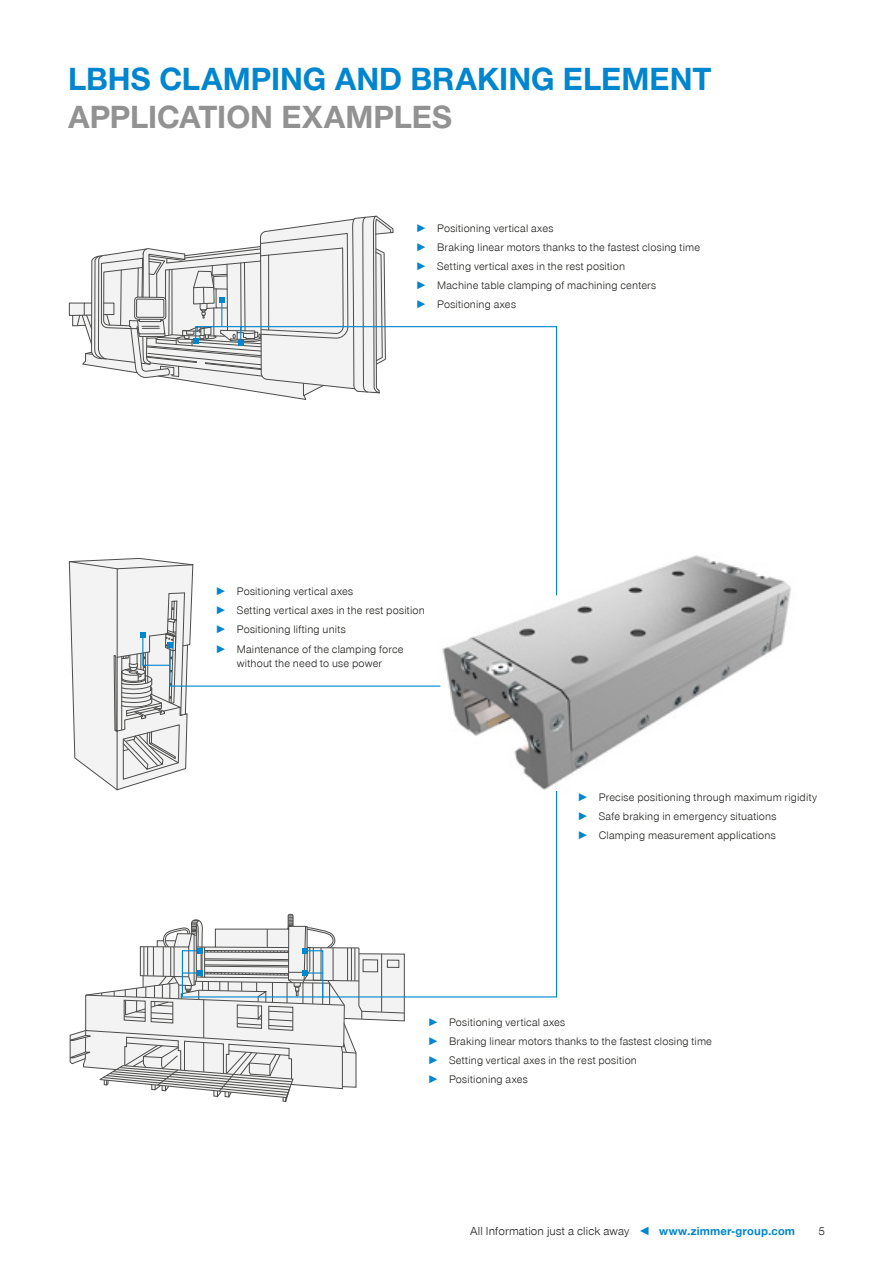
<style>
.page{position:relative;width:893px;height:1263px;background:#fff}
.page>*{position:absolute;margin:0;border:0;box-sizing:border-box;transform-origin:0 0}
.CB_AF_Headline_22_25{font:700 33px "Zimmer Group Sans Global";color:#0086ce}
.CB_AF_Headline_22_25-2{font:700 33px "Zimmer Group Sans Global";letter-spacing:-.005em;color:#939292}
.CB_AF_Seitenzahl_Ill{font:300 12px "Zimmer Group Sans Global";letter-spacing:.01em;color:#1d1d1b}
.t1{font:300 11.25px/14.4px "Zimmer Group Sans Global";letter-spacing:.015em;color:#1d1d1b;text-align:center}
.s1{font-weight:700;color:#0086ce}
</style>
<div class="page">
<img style="left:442px;top:555px;width:349px;height:235px">
<svg style="left:393px;top:326px;width:165px;height:270px"></svg>
<svg style="left:289px;top:791px;width:269px;height:207px"></svg>
<svg style="left:69px;top:558px;width:372px;height:232px"></svg>
<svg style="left:69px;top:215px;width:324px;height:185px"></svg>
<svg style="left:69px;top:914px;width:336px;height:188px"></svg>
<p class="CB_AF_Headline_22_25" style="left:68px;top:59px;width:645px">LBHS CLAMPING AND BRAKING ELEMENT</p>
<p class="CB_AF_Headline_22_25-2" style="left:68px;top:97px;width:386px">APPLICATION EXAMPLES</p>
<p class="t1" style="left:416px;top:221px;width:139px"><span class="s1">►</span> Positioning vertical axes</p>
<p class="t1" style="left:416px;top:240px;width:286px"><span class="s1">►</span> Braking linear motors thanks to the fastest closing time</p>
<p class="t1" style="left:416px;top:259px;width:211px"><span class="s1">►</span> Setting vertical axes in the rest position</p>
<p class="t1" style="left:416px;top:278px;width:242px"><span class="s1">►</span> Machine table clamping of machining centers</p>
<p class="t1" style="left:416px;top:297px;width:102px"><span class="s1">►</span> Positioning axes</p>
<p class="t1" style="left:216px;top:584px;width:139px"><span class="s1">►</span> Positioning vertical axes</p>
<p class="t1" style="left:216px;top:603px;width:211px"><span class="s1">►</span> Setting vertical axes in the rest position</p>
<p class="t1" style="left:216px;top:622px;width:132px"><span class="s1">►</span> Positioning lifting units</p>
<p class="t1" style="left:216px;top:641px;width:190px"><span class="s1">►</span> Maintenance of the clamping force without the need to use power</p>
<p class="t1" style="left:577px;top:790px;width:241px"><span class="s1">►</span> Precise positioning through maximum rigidity</p>
<p class="t1" style="left:577px;top:809px;width:200px"><span class="s1">►</span> Safe braking in emergency situations</p>
<p class="t1" style="left:577px;top:828px;width:200px"><span class="s1">►</span> Clamping measurement applications</p>
<p class="t1" style="left:428px;top:1014px;width:139px"><span class="s1">►</span> Positioning vertical axes</p>
<p class="t1" style="left:428px;top:1034px;width:286px"><span class="s1">►</span> Braking linear motors thanks to the fastest closing time</p>
<p class="t1" style="left:428px;top:1053px;width:211px"><span class="s1">►</span> Setting vertical axes in the rest position</p>
<p class="t1" style="left:428px;top:1072px;width:102px"><span class="s1">►</span> Positioning axes</p>
<p class="CB_AF_Seitenzahl_Ill" style="left:470px;top:1223px;width:326px">All Information just a click away <span class="s1">◄ www.zimmer-group.com</span></p>
<p class="CB_AF_Seitenzahl_Ill" style="left:818px;top:1223px;width:8px">5</p>
</div>
